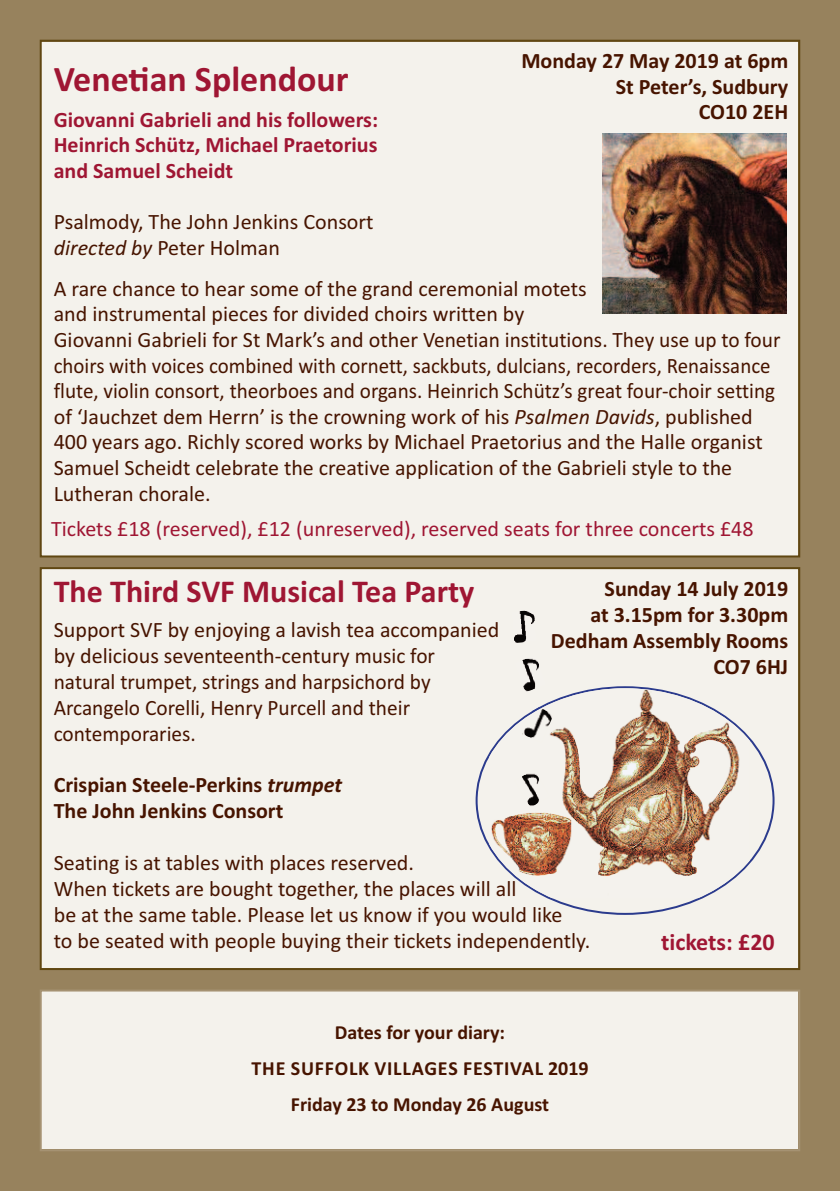
<style>
.page{position:relative;width:840px;height:1191px;background:#fff}
.page>*{position:absolute;margin:0;border:0;box-sizing:border-box;transform-origin:0 0}
.t1{font:700 36px "Calibri";color:#9f1633}
.t2{font:700 32px "Calibri";color:#9f1633}
.t3{font:700 24px "Calibri";color:#9f1633}
.t4{font:22px/25.6px "Calibri";color:#471400}
.t5{font:700 22px/25.6px "Calibri";color:#471400;text-align:right}
.t6{font:700 22px/25.6px "Calibri";color:#9f1633;text-align:justify}
.t7{font:22px "Calibri";color:#9f1633}
.t8{font:700 20px/36px "Calibri";color:#471400;text-align:center}
.s1{font-style:italic}
</style>
<div class="page">
<div style="left:0;top:0;width:839px;height:1191px;background:#97825d"></div>
<div style="left:42px;top:42px;width:755px;height:513px;background:#f4f2ec"></div>
<div style="left:42px;top:569px;width:755px;height:399px;background:#f4f2ec"></div>
<div style="left:40px;top:567px;width:759px;height:403px;border:2px solid #604712"></div>
<svg style="left:475px;top:686px;width:299px;height:229px"></svg>
<img style="left:489px;top:688px;width:260px;height:210px">
<img style="left:514px;top:610px;width:21px;height:33px">
<img style="left:514px;top:769px;width:35px;height:38px">
<svg style="left:530px;top:705px;width:10px;height:3px"></svg>
<img style="left:522px;top:708px;width:31px;height:34px">
<img style="left:514px;top:658px;width:32px;height:34px">
<div style="left:42px;top:991px;width:755px;height:158px;background:#f4f2ec"></div>
<div style="left:40px;top:989px;width:759px;height:162px;border:2px solid #a59272"></div>
<img style="left:602px;top:133px;width:184px;height:180px">
<p class="t5" style="left:521px;top:48px;width:268px">Monday 27 May 2019 at 6pm<br>St Peter’s, Sudbury<br>CO10 2EH</p>
<h1 class="t1" style="left:54px;top:57px;width:296px">Venetian Splendour</h1>
<p class="t6" style="left:54px;top:106px;width:326px">giovanni gabrieli and his followers:<br>Heinrich Schütz, Michael Praetorius and Samuel Scheidt</p>
<p class="t4" style="left:54px;top:208px;width:321px">Psalmody, The John Jenkins Consort <span class="s1">directed by</span> Peter Holman</p>
<p class="t4" style="left:54px;top:275px;width:728px">A rare chance to hear some of the grand ceremonial motets<br>and instrumental pieces for divided choirs written by<br>Giovanni Gabrieli for St Mark’s and other Venetian institutions. They use up to four choirs with voices combined with cornett, sackbuts, dulcians, recorders, Renaissance flute, violin consort, theorboes and organs. Heinrich Schütz’s great four-choir setting of ‘Jauchzet dem Herrn’ is the crowning work of his <span class="s1">Psalmen Davids</span>, published 400 years ago. Richly scored works by Michael Praetorius and the Halle organist Samuel Scheidt celebrate the creative application of the Gabrieli style to the Lutheran chorale.</p>
<p class="t7" style="left:51px;top:515px;width:703px">Tickets £18 (reserved), £12 (unreserved), reserved seats for three concerts £48</p>
<h2 class="t2" style="left:54px;top:572px;width:422px">The Third SVf Musical Tea Party</h2>
<p class="t4" style="left:54px;top:616px;width:447px">Support SVF by enjoying a lavish tea accompanied by delicious seventeenth-century music for natural trumpet, strings and harpsichord by Arcangelo Corelli, Henry Purcell and their contemporaries.</p>
<p class="t5" style="left:54px;top:772px;width:289px;text-align:left">Crispian Steele-Perkins <span class="s1">trumpet<br></span>The John Jenkins Consort</p>
<p class="t4" style="left:54px;top:849px;width:537px">Seating is at tables with places reserved.<br>When tickets are bought together, the places will all<br>be at the same table. Please let us know if you would like<br>to be seated with people buying their tickets independently.</p>
<p class="t5" style="left:550px;top:575px;width:239px">Sunday 14 July 2019<br>at 3.15pm for 3.30pm<br>Dedham Assembly Rooms<br>CO7 6HJ</p>
<p class="t3" style="left:660px;top:928px;width:115px">tickets: £20</p>
<p class="t8" style="left:251px;top:1013px;width:338px">Dates for your diary:<br>THE SUffOLk ViLLAgES fESTiVAL 2019 friday 23 to Monday 26 August</p>
</div>
